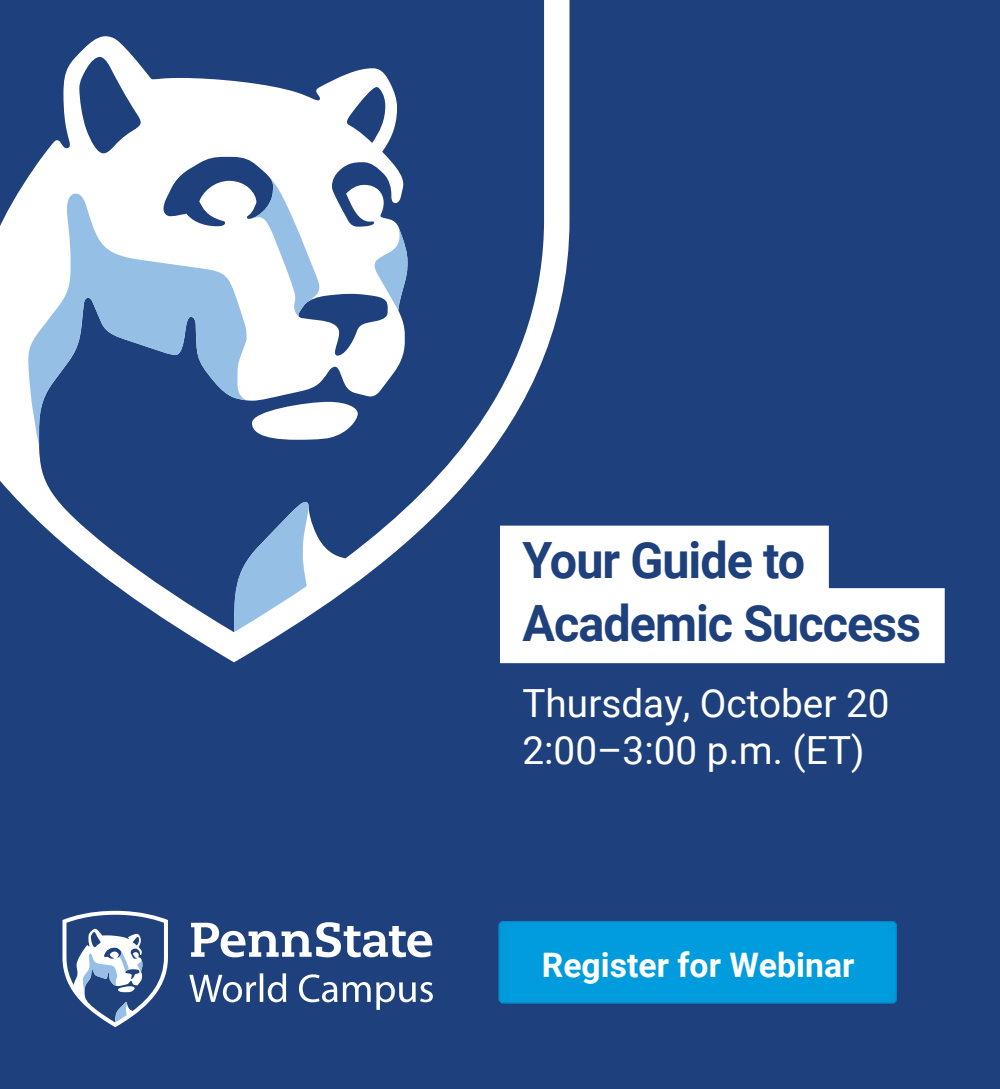
<style>
.page{position:relative;width:1000px;height:1089px;background:#1e407c}
.page>*{position:absolute;margin:0;border:0;box-sizing:border-box;transform-origin:0 0}
.t1{font:700 50px/62.5px "Roboto";letter-spacing:-.02em;color:#1e407c}
.t2{font:38.75px/46.5px "Roboto";color:#fff}
.t3{font:700 33.75px "Roboto";color:#fff}
</style>
<div class="page">
<div style="left:500px;top:526px;width:329px;height:75px;background:#fff"></div>
<div style="left:500px;top:588px;width:445px;height:75px;background:#fff"></div>
<svg style="left:184px;top:0;width:386px;height:662px"></svg>
<svg style="left:0;top:0;width:544px;height:632px"></svg>
<svg style="left:28px;top:177px;width:379px;height:455px"></svg>
<svg style="left:62px;top:911px;width:106px;height:116px"></svg>
<svg style="left:189px;top:922px;width:244px;height:88px"></svg>
<div style="left:499px;top:921px;width:397px;height:83px;background:#009cde"></div>
<h1 class="t1" style="left:522px;top:527px;width:400px">Your Guide to<br>Academic Success</h1>
<p class="t2" style="left:522px;top:679px;width:369px">Thursday, October 20<br>2:00–3:00 p.m. (ET)</p>
<p class="t3" style="left:542px;top:941px;width:314px">Register for Webinar</p>
</div>
